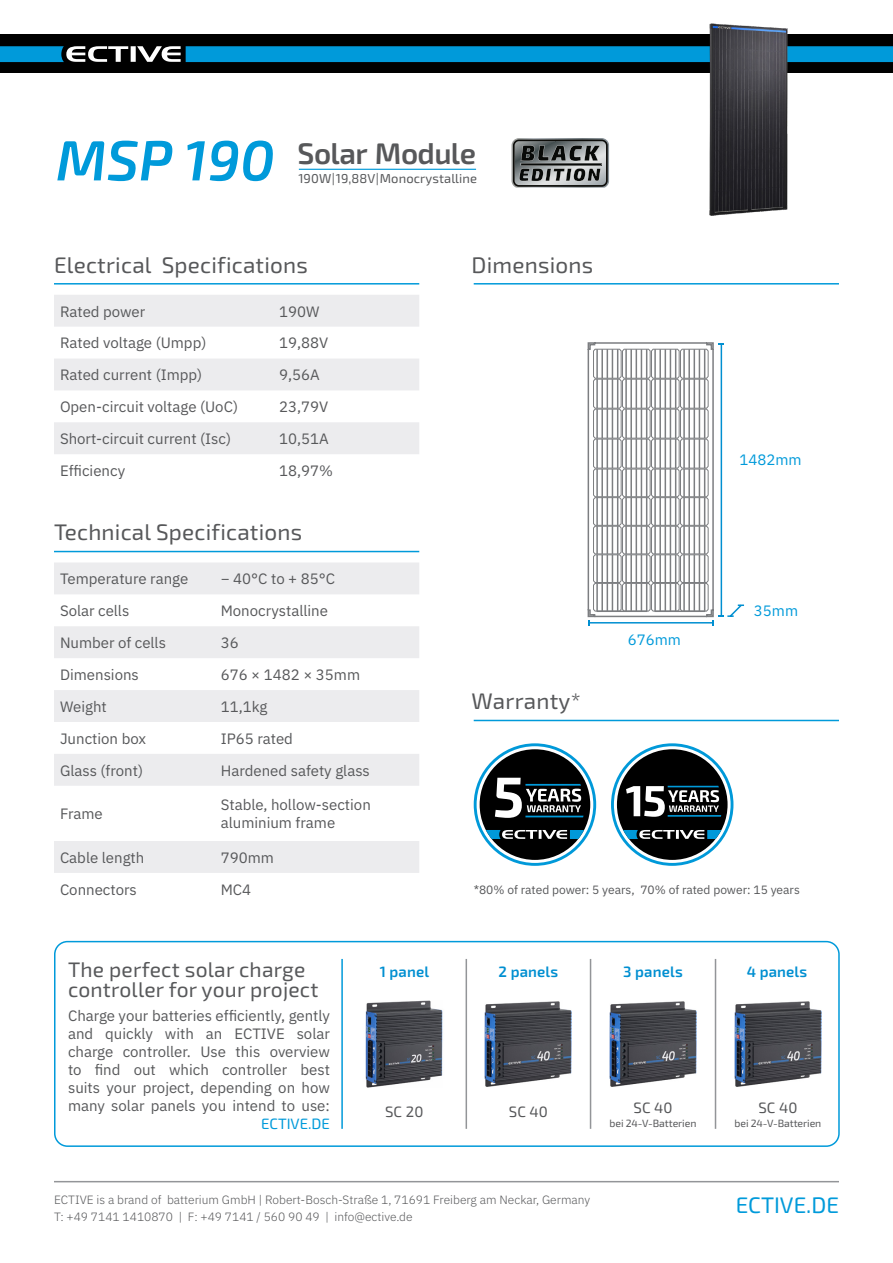
<style>
.page{position:relative;width:893px;height:1263px;background:#fff}
.page>*{position:absolute;margin:0;border:0;box-sizing:border-box;transform-origin:0 0}
.t1{font:italic 600 56.7px "Exo 2";color:#009ada}
.t2{font:600 29.85px "Exo 2";letter-spacing:-.02em;color:#57585a}
.t3{font:22.5px "Exo 2";letter-spacing:.01em;color:#57585a}
.t4{font:22.5px "Exo 2";color:#009ada}
.t5{font:21px/20px "Exo 2";letter-spacing:.01em;color:#57585a}
.t6{font:15px/18px "IBM Plex Sans";color:#57585a;text-align:justify}
.t7{font:600 15px "Exo 2";letter-spacing:.01em;color:#008fd1}
.t8{font:15px "Exo 2";letter-spacing:.01em;color:#57585a}
.t9{font:15px "IBM Plex Sans";color:#009ada}
.t10{font:15px "Exo 2";color:#009ada}
.t11{font:12.9px "Exo 2";letter-spacing:.01em;color:#57585a}
.t12{font:300 12px/16.5px "IBM Plex Sans";color:#57585a}
.t13{font:12px "IBM Plex Sans";color:#57585a}
.t14{font:10.5px "Exo 2";letter-spacing:-.01em;color:#57585a}
</style>
<div class="page">
<div style="left:0;top:35px;width:893px;height:38px;background:#000"></div>
<svg style="left:0;top:46px;width:181px;height:16px"></svg>
<div style="left:186px;top:46px;width:707px;height:16px;background:#009ada"></div>
<hr style="left:54px;top:1181px;width:785px;height:1px;background:#939598">
<hr style="left:341px;top:959px;width:2px;height:170px;background:#009ada">
<hr style="left:466px;top:959px;width:1px;height:170px;background:#939598">
<hr style="left:590px;top:959px;width:1px;height:170px;background:#939598">
<hr style="left:715px;top:959px;width:1px;height:170px;background:#939598">
<div style="left:54px;top:941px;width:786px;height:206px;border:2px solid #009ada;border-radius:13px"></div>
<hr style="left:474px;top:720px;width:365px;height:1px;background:#009ada">
<svg style="left:474px;top:743px;width:122px;height:123px"></svg>
<svg style="left:611px;top:743px;width:122px;height:123px"></svg>
<hr style="left:54px;top:283px;width:365px;height:2px;background:#009ada">
<hr style="left:54px;top:551px;width:365px;height:1px;background:#009ada">
<hr style="left:474px;top:283px;width:365px;height:2px;background:#009ada">
<svg style="left:511px;top:138px;width:98px;height:50px;background:#747878"></svg>
<hr style="left:521px;top:163px;width:80px;height:3px;background:#fff">
<img style="left:365px;top:1000px;width:78px;height:87px">
<img style="left:734px;top:1001px;width:87px;height:86px">
<img style="left:610px;top:1001px;width:86px;height:86px">
<img style="left:485px;top:1001px;width:87px;height:86px">
<svg style="left:587px;top:342px;width:157px;height:283px"></svg>
<svg style="left:54px;top:295px;width:365px;height:159px;fill:#ececee"></svg>
<svg style="left:54px;top:563px;width:365px;height:310px;fill:#ececee"></svg>
<hr style="left:299px;top:169px;width:177px;height:1px;background:#009ada">
<img style="left:652px;top:24px;width:192px;height:192px">
<p class="t1" style="left:56px;top:127px;width:220px">MSP 190</p>
<p class="t2" style="left:298px;top:136px;width:180px">Solar Module</p>
<p class="t11" style="left:298px;top:171px;width:180px">190W | 19,88V | Monocrystalline</p>
<h3 class="t3" style="left:54px;top:252px;width:255px">Electrical Specifications</h3>
<p class="t6" style="left:60px;top:301px;width:87px">Rated power</p>
<p class="t6" style="left:279px;top:301px;width:42px">190W</p>
<p class="t6" style="left:60px;top:333px;width:148px">Rated voltage (Umpp)</p>
<p class="t6" style="left:279px;top:333px;width:51px">19,88V</p>
<p class="t6" style="left:60px;top:365px;width:144px">Rated current (Impp)</p>
<p class="t6" style="left:279px;top:365px;width:42px">9,56A</p>
<p class="t6" style="left:60px;top:397px;width:180px">Open-circuit voltage (UoC)</p>
<p class="t6" style="left:279px;top:397px;width:51px">23,79V</p>
<p class="t6" style="left:60px;top:429px;width:173px">Short-circuit current (Isc)</p>
<p class="t6" style="left:279px;top:429px;width:51px">10,51A</p>
<p class="t6" style="left:60px;top:460px;width:67px">Efficiency</p>
<p class="t6" style="left:279px;top:460px;width:55px">18,97%</p>
<h3 class="t3" style="left:54px;top:519px;width:250px">Technical Specifications</h3>
<p class="t6" style="left:60px;top:569px;width:130px">Temperature range</p>
<p class="t6" style="left:221px;top:569px;width:116px">− 40°C to + 85°C</p>
<p class="t6" style="left:60px;top:601px;width:71px">Solar cells</p>
<p class="t6" style="left:221px;top:601px;width:109px">Monocrystalline</p>
<p class="t6" style="left:60px;top:632px;width:107px">Number of cells</p>
<p class="t6" style="left:221px;top:632px;width:19px">36</p>
<p class="t6" style="left:60px;top:664px;width:80px">Dimensions</p>
<p class="t6" style="left:221px;top:664px;width:141px">676 × 1482 × 35mm</p>
<p class="t6" style="left:60px;top:696px;width:48px">Weight</p>
<p class="t6" style="left:221px;top:696px;width:48px">11,1kg</p>
<p class="t6" style="left:60px;top:728px;width:88px">Junction box</p>
<p class="t6" style="left:221px;top:728px;width:74px">IP65 rated</p>
<p class="t6" style="left:60px;top:760px;width:85px">Glass (front)</p>
<p class="t6" style="left:221px;top:760px;width:151px">Hardened safety glass</p>
<p class="t6" style="left:60px;top:804px;width:44px">Frame</p>
<p class="t6" style="left:221px;top:795px;width:152px">Stable, hollow-section aluminium frame</p>
<p class="t6" style="left:60px;top:847px;width:86px">Cable length</p>
<p class="t6" style="left:221px;top:847px;width:55px">790mm</p>
<p class="t6" style="left:60px;top:879px;width:78px">Connectors</p>
<p class="t6" style="left:221px;top:879px;width:32px">MC4</p>
<h3 class="t3" style="left:472px;top:252px;width:123px">Dimensions</h3>
<h3 class="t3" style="left:472px;top:688px;width:111px">Warranty*</h3>
<p class="t9" style="left:628px;top:628px;width:55px">676mm</p>
<p class="t9" style="left:739px;top:448px;width:64px">1482mm</p>
<p class="t9" style="left:754px;top:599px;width:46px">35mm</p>
<p class="t13" style="left:474px;top:880px;width:328px">*80% of rated power: 5 years, 70% of rated power: 15 years</p>
<h3 class="t5" style="left:68px;top:960px;width:252px">The perfect solar charge controller for your project</h3>
<p class="t7" style="left:380px;top:963px;width:51px">1 panel</p>
<p class="t7" style="left:499px;top:963px;width:61px">2 panels</p>
<p class="t7" style="left:623px;top:963px;width:61px">3 panels</p>
<p class="t7" style="left:747px;top:963px;width:62px">4 panels</p>
<p class="t6" style="left:68px;top:1005px;width:263px">Charge your batteries efficiently, gently and quickly with an ECTIVE solar charge controller. Use this overview to find out which controller best suits your project, depending on how many solar panels you intend to use:</p>
<p class="t10" style="left:261px;top:1115px;width:70px">ECTIVE.DE</p>
<p class="t8" style="left:385px;top:1103px;width:40px">SC 20</p>
<p class="t8" style="left:509px;top:1103px;width:41px">SC 40</p>
<p class="t8" style="left:758px;top:1099px;width:41px">SC 40</p>
<p class="t14" style="left:735px;top:1117px;width:88px">bei 24-V-Batterien</p>
<p class="t8" style="left:633px;top:1099px;width:41px">SC 40</p>
<p class="t14" style="left:610px;top:1117px;width:88px">bei 24-V-Batterien</p>
<p class="t12" style="left:54px;top:1191px;width:538px">ECTIVE is a brand of batterium GmbH | Robert-Bosch-Straße 1, 71691 Freiberg am Neckar, Germany<br>T: +49 7141 1410870 | F: +49 7141 / 560 90 49 | info@ective.de</p>
<h3 class="t4" style="left:736px;top:1192px;width:105px">ECTIVE.DE</h3>
</div>
